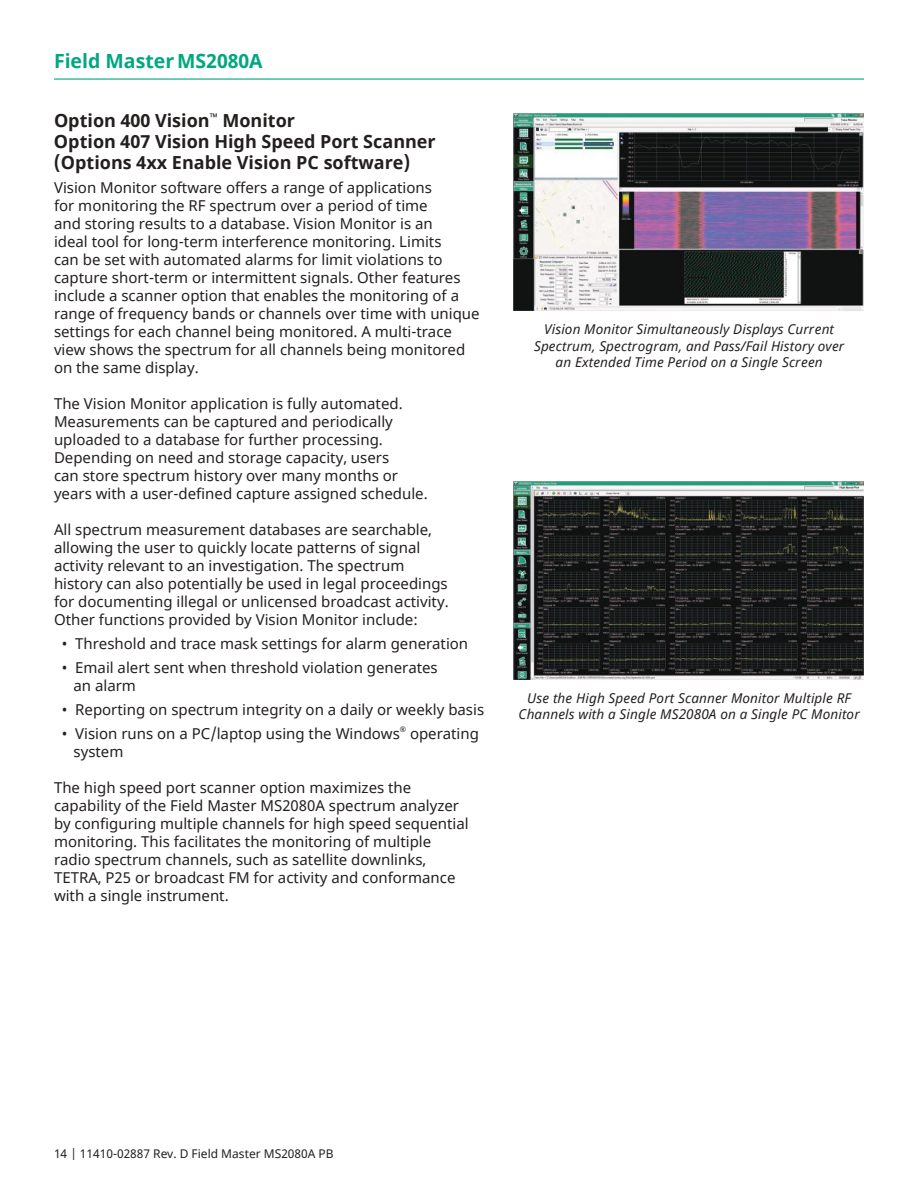
<style>
.page{position:relative;width:918px;height:1188px;background:#fff}
.page>*{position:absolute;margin:0;border:0;box-sizing:border-box;transform-origin:0 0}
.t1{font:700 19.5px "Noto Sans";color:#00a87f}
.t2{font:700 18px/21px "Noto Sans";color:#241f1f}
.t3{font:15px/18px "Noto Sans";color:#241f1f}
.t4{font:italic 13.5px/16.5px "Noto Sans";letter-spacing:.01em;color:#241f1f;text-align:center}
.t5{font:12px "Noto Sans";color:#241f1f}
.t6{font:7.5px "Noto Sans";color:#241f1f}
</style>
<div class="page">
<hr style="left:54px;top:78px;width:810px;height:2px;background:#00a87f">
<img style="left:513px;top:113px;width:351px;height:198px">
<img style="left:513px;top:482px;width:351px;height:197px">
<h1 class="t1" style="left:54px;top:47px;width:210px">Field MasterMS2080A</h1>
<p class="t2" style="left:54px;top:111px;width:383px">Option 400 Vision<sup>™</sup> Monitor<br>Option 407 Vision High Speed Port Scanner (Options 4xx Enable Vision PC software)</p>
<p class="t3" style="left:54px;top:179px;width:427px">Vision Monitor software offers a range of applications<br>for monitoring the RF spectrum over a period of time<br>and storing results to a database. Vision Monitor is an<br>ideal tool for long-term interference monitoring. Limits<br>can be set with automated alarms for limit violations to capture short-term or intermittent signals. Other features include a scanner option that enables the monitoring of a range of frequency bands or channels over time with unique settings for each channel being monitored. A multi-trace view shows the spectrum for all channels being monitored on the same display.</p>
<p class="t3" style="left:54px;top:395px;width:375px">The Vision Monitor application is fully automated.<br>Measurements can be captured and periodically uploaded to a database for further processing.<br>Depending on need and storage capacity, users<br>can store spectrum history over many months or years with a user-defined capture assigned schedule.</p>
<p class="t3" style="left:54px;top:521px;width:396px">All spectrum measurement databases are searchable, allowing the user to quickly locate patterns of signal activity relevant to an investigation. The spectrum history can also potentially be used in legal proceedings for documenting illegal or unlicensed broadcast activity.<br>Other functions provided by Vision Monitor include:</p>
<p class="t3" style="left:62px;top:635px;width:408px">• Threshold and trace mask settings for alarm generation</p>
<p class="t3" style="left:74px;top:659px;width:366px;text-indent:-12px">• Email alert sent when threshold violation generates an alarm</p>
<p class="t3" style="left:62px;top:701px;width:424px">• Reporting on spectrum integrity on a daily or weekly basis</p>
<p class="t3" style="left:62px;top:725px;width:340px">• Vision runs on a PC/laptop using the Windows</p>
<p class="t6" style="left:400px;top:724px;width:8px">®</p>
<p class="t3" style="left:410px;top:725px;width:71px">operating</p>
<p class="t3" style="left:74px;top:743px;width:51px">system</p>
<p class="t3" style="left:54px;top:779px;width:416px">The high speed port scanner option maximizes the capability of the Field Master MS2080A spectrum analyzer by configuring multiple channels for high speed sequential monitoring. This facilitates the monitoring of multiple radio spectrum channels, such as satellite downlinks, TETRA, P25 or broadcast FM for activity and conformance with a single instrument.</p>
<p class="t4" style="left:534px;top:321px;width:312px">Vision Monitor Simultaneously Displays Current<br>Spectrum, Spectrogram, and Pass/Fail History over an Extended Time Period on a Single Screen</p>
<p class="t4" style="left:519px;top:689px;width:343px">Use the High Speed Port Scanner Monitor Multiple RF<br>Channels with a Single MS2080A on a Single PC Monitor</p>
<p class="t5" style="left:54px;top:1146px;width:281px">14 | 11410-02887 Rev. D Field Master MS2080A PB</p>
</div>
